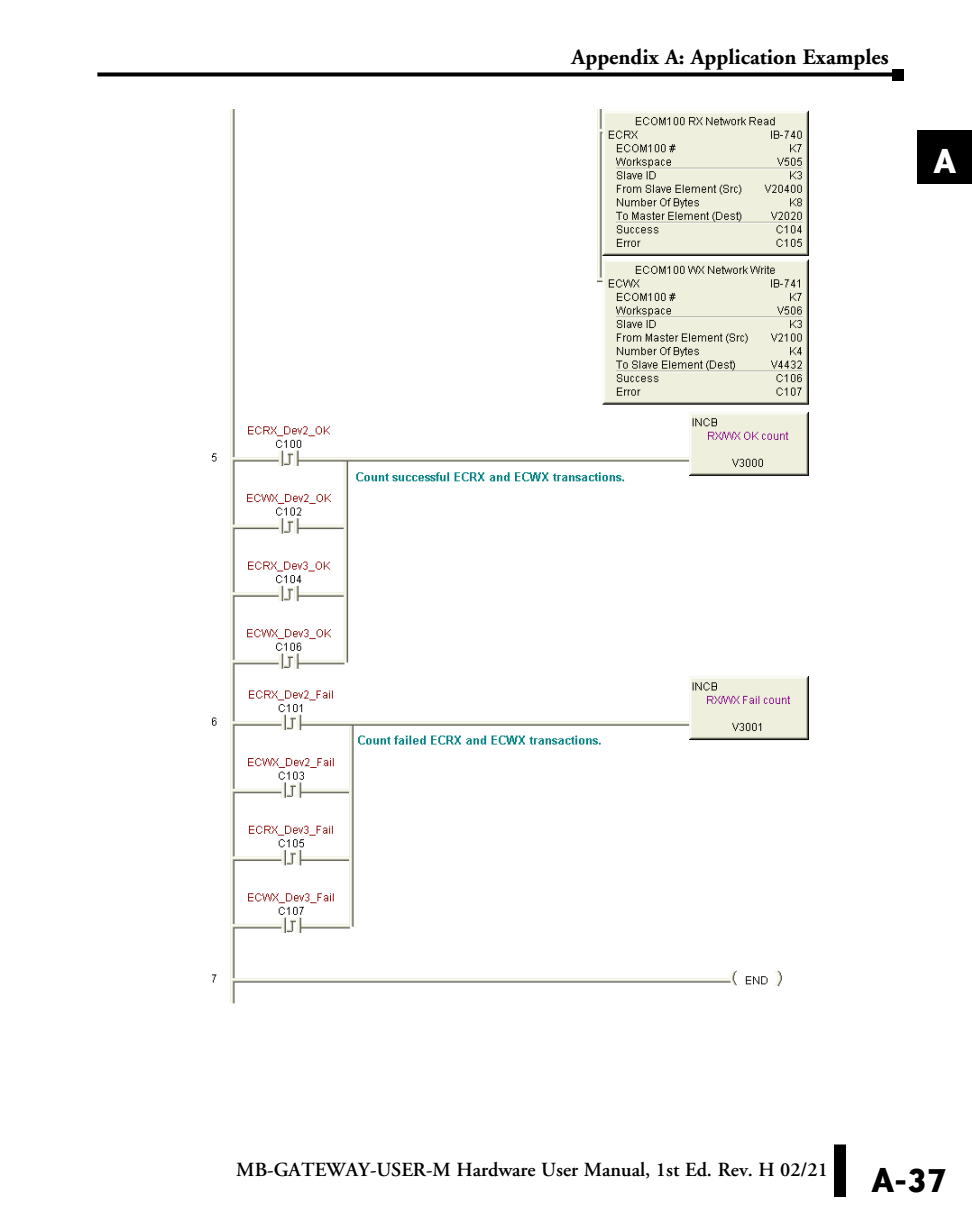
<style>
.page{position:relative;width:972px;height:1224px;background:#fff}
.page>*{position:absolute;margin:0;border:0;box-sizing:border-box;transform-origin:0 0}
.t1{font:700 40px "Bailey Sans ITC";color:#000}
.t2{font:700 40px "Bailey Sans ITC";color:#fff}
.t3{font:700 22px "Adobe Garamond";color:#000}
.t4{font:600 20px "Adobe Garamond";color:#000}
</style>
<div class="page">
<div style="left:834px;top:1144px;width:12px;height:53px;background:#000"></div>
<svg style="left:97px;top:72px;width:795px;height:4px;background:#1e1e1e"></svg>
<div style="left:892px;top:69px;width:12px;height:11px;background:#000"></div>
<div style="left:918px;top:130px;width:54px;height:54px;background:#000"></div>
<img style="left:211px;top:110px;width:598px;height:894px">
<p class="t3" style="left:572px;top:45px;width:319px">Appendix A: Application Examples</p>
<h1 class="t2" style="left:934px;top:139px;width:24px">A</h1>
<p class="t4" style="left:236px;top:1158px;width:593px">MB-GATEWAY-USER-M Hardware User Manual, 1st Ed. Rev. H 02/21</p>
<h1 class="t1" style="left:871px;top:1158px;width:77px">A-37</h1>
</div>
